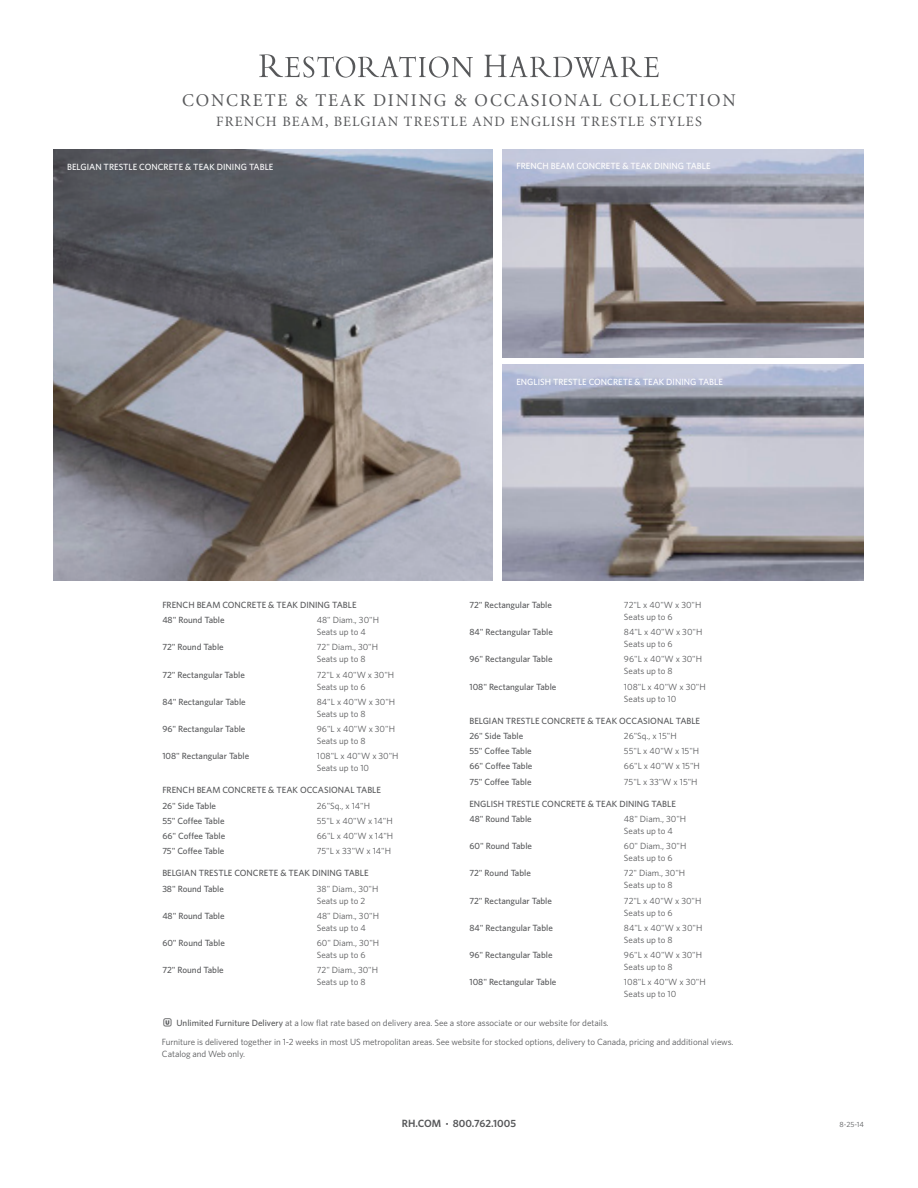
<style>
.page{position:relative;width:918px;height:1188px;background:#fff}
.page>*{position:absolute;margin:0;border:0;box-sizing:border-box;transform-origin:0 0}
.Collection_Title{font:18px "Minion";letter-spacing:.1em;color:#57585a}
.Collection_Subhead{font:14.25px "Minion";letter-spacing:.08em;color:#57585a}
.t1{font:600 10.5px "Whitney";color:#57585a}
.Item_Specs{font:9px/12px "Whitney";color:#57585a}
.Item_Specs-2{font:500 9px "Whitney";color:#57585a}
.Details_Copy{font:9px/12px "Whitney";letter-spacing:-.005em;color:#57585a}
.Item_Name{font:500 9px "Whitney";color:#57585a}
.Callout{font:500 9px "Whitney";color:#fff}
.t2{font:7.5px "Whitney";color:#57585a}
.s1{font-weight:500}
.s2{font-size:6px}
</style>
<div class="page">
<img style="left:54px;top:149px;width:438px;height:431px">
<img style="left:503px;top:364px;width:361px;height:216px">
<img style="left:503px;top:149px;width:361px;height:208px">
<svg style="left:259px;top:54px;width:214px;height:24px"></svg>
<svg style="left:484px;top:55px;width:175px;height:23px"></svg>
<p class="Collection_Title" style="left:182px;top:92px;width:555px">CONCRETE &amp; TEAK DINING &amp; OCCASIONAL COLLECTION</p>
<p class="Collection_Subhead" style="left:216px;top:114px;width:487px">FRENCH BEAM, BELGIAN TRESTLE AND ENGLISH TRESTLE STYLES</p>
<p class="Callout" style="left:67px;top:161px;width:208px">BELGIAN TRESTLE CONCRETE &amp; TEAK DINING TABLE</p>
<p class="Callout" style="left:516px;top:161px;width:196px">FRENCH BEAM CONCRETE &amp; TEAK DINING TABLE</p>
<p class="Callout" style="left:516px;top:377px;width:208px">ENGLISH TRESTLE CONCRETE &amp; TEAK DINING TABLE</p>
<p class="Item_Name" style="left:162px;top:599px;width:196px">FRENCH BEAM CONCRETE &amp; TEAK DINING TABLE</p>
<p class="Item_Specs-2" style="left:162px;top:615px;width:64px">48" Round Table</p>
<p class="Item_Specs" style="left:317px;top:614px;width:64px">48" Diam., 30"H<br>Seats up to 4</p>
<p class="Item_Specs-2" style="left:162px;top:642px;width:63px">72" Round Table</p>
<p class="Item_Specs" style="left:317px;top:641px;width:63px">72" Diam., 30"H<br>Seats up to 8</p>
<p class="Item_Specs-2" style="left:162px;top:669px;width:84px">72" Rectangular Table</p>
<p class="Item_Specs" style="left:317px;top:668px;width:79px">72"L x 40"W x 30"H<br>Seats up to 6</p>
<p class="Item_Specs-2" style="left:162px;top:696px;width:85px">84" Rectangular Table</p>
<p class="Item_Specs" style="left:317px;top:696px;width:80px">84"L x 40"W x 30"H<br>Seats up to 8</p>
<p class="Item_Specs-2" style="left:162px;top:724px;width:85px">96" Rectangular Table</p>
<p class="Item_Specs" style="left:317px;top:723px;width:80px">96"L x 40"W x 30"H<br>Seats up to 8</p>
<p class="Item_Specs-2" style="left:162px;top:751px;width:88px">108" Rectangular Table</p>
<p class="Item_Specs" style="left:317px;top:750px;width:83px">108"L x 40"W x 30"H<br>Seats up to 10</p>
<p class="Item_Name" style="left:162px;top:785px;width:220px">FRENCH BEAM CONCRETE &amp; TEAK OCCASIONAL TABLE</p>
<p class="Item_Specs-2" style="left:162px;top:800px;width:55px">26" Side Table</p>
<p class="Item_Specs" style="left:317px;top:799px;width:55px">26"Sq., x 14"H</p>
<p class="Item_Specs-2" style="left:162px;top:815px;width:64px">55" Coffee Table</p>
<p class="Item_Specs" style="left:317px;top:815px;width:77px">55"L x 40"W x 14"H</p>
<p class="Item_Specs-2" style="left:162px;top:831px;width:64px">66" Coffee Table</p>
<p class="Item_Specs" style="left:317px;top:830px;width:78px">66"L x 40"W x 14"H</p>
<p class="Item_Specs-2" style="left:162px;top:846px;width:64px">75" Coffee Table</p>
<p class="Item_Specs" style="left:317px;top:845px;width:76px">75"L x 33"W x 14"H</p>
<p class="Item_Name" style="left:162px;top:868px;width:208px">BELGIAN TRESTLE CONCRETE &amp; TEAK DINING TABLE</p>
<p class="Item_Specs-2" style="left:162px;top:883px;width:63px">38" Round Table</p>
<p class="Item_Specs" style="left:317px;top:882px;width:63px">38" Diam., 30"H<br>Seats up to 2</p>
<p class="Item_Specs-2" style="left:162px;top:910px;width:64px">48" Round Table</p>
<p class="Item_Specs" style="left:317px;top:909px;width:64px">48" Diam., 30"H<br>Seats up to 4</p>
<p class="Item_Specs-2" style="left:162px;top:937px;width:64px">60" Round Table</p>
<p class="Item_Specs" style="left:317px;top:937px;width:64px">60" Diam., 30"H<br>Seats up to 6</p>
<p class="Item_Specs-2" style="left:162px;top:965px;width:63px">72" Round Table</p>
<p class="Item_Specs" style="left:317px;top:964px;width:63px">72" Diam., 30"H<br>Seats up to 8</p>
<p class="Item_Specs-2" style="left:469px;top:599px;width:84px">72" Rectangular Table</p>
<p class="Item_Specs" style="left:624px;top:599px;width:79px">72"L x 40"W x 30"H<br>Seats up to 6</p>
<p class="Item_Specs-2" style="left:469px;top:627px;width:85px">84" Rectangular Table</p>
<p class="Item_Specs" style="left:624px;top:626px;width:80px">84"L x 40"W x 30"H<br>Seats up to 6</p>
<p class="Item_Specs-2" style="left:469px;top:654px;width:85px">96" Rectangular Table</p>
<p class="Item_Specs" style="left:624px;top:653px;width:80px">96"L x 40"W x 30"H<br>Seats up to 8</p>
<p class="Item_Specs-2" style="left:469px;top:681px;width:88px">108" Rectangular Table</p>
<p class="Item_Specs" style="left:624px;top:680px;width:83px">108"L x 40"W x 30"H<br>Seats up to 10</p>
<p class="Item_Name" style="left:469px;top:715px;width:232px">BELGIAN TRESTLE CONCRETE &amp; TEAK OCCASIONAL TABLE</p>
<p class="Item_Specs-2" style="left:469px;top:730px;width:55px">26" Side Table</p>
<p class="Item_Specs" style="left:624px;top:730px;width:54px">26"Sq., x 15"H</p>
<p class="Item_Specs-2" style="left:469px;top:746px;width:64px">55" Coffee Table</p>
<p class="Item_Specs" style="left:624px;top:745px;width:77px">55"L x 40"W x 15"H</p>
<p class="Item_Specs-2" style="left:469px;top:761px;width:64px">66" Coffee Table</p>
<p class="Item_Specs" style="left:624px;top:760px;width:77px">66"L x 40"W x 15"H</p>
<p class="Item_Specs-2" style="left:469px;top:776px;width:64px">75" Coffee Table</p>
<p class="Item_Specs" style="left:624px;top:775px;width:75px">75"L x 33"W x 15"H</p>
<p class="Item_Name" style="left:469px;top:798px;width:208px">ENGLISH TRESTLE CONCRETE &amp; TEAK DINING TABLE</p>
<p class="Item_Specs-2" style="left:469px;top:813px;width:64px">48" Round Table</p>
<p class="Item_Specs" style="left:624px;top:813px;width:64px">48" Diam., 30"H<br>Seats up to 4</p>
<p class="Item_Specs-2" style="left:469px;top:841px;width:64px">60" Round Table</p>
<p class="Item_Specs" style="left:624px;top:840px;width:64px">60" Diam., 30"H<br>Seats up to 6</p>
<p class="Item_Specs-2" style="left:469px;top:868px;width:63px">72" Round Table</p>
<p class="Item_Specs" style="left:624px;top:867px;width:63px">72" Diam., 30"H<br>Seats up to 8</p>
<p class="Item_Specs-2" style="left:469px;top:895px;width:84px">72" Rectangular Table</p>
<p class="Item_Specs" style="left:624px;top:894px;width:79px">72"L x 40"W x 30"H<br>Seats up to 6</p>
<p class="Item_Specs-2" style="left:469px;top:922px;width:85px">84" Rectangular Table</p>
<p class="Item_Specs" style="left:624px;top:921px;width:80px">84"L x 40"W x 30"H<br>Seats up to 8</p>
<p class="Item_Specs-2" style="left:469px;top:949px;width:85px">96" Rectangular Table</p>
<p class="Item_Specs" style="left:624px;top:949px;width:80px">96"L x 40"W x 30"H<br>Seats up to 8</p>
<p class="Item_Specs-2" style="left:469px;top:977px;width:88px">108" Rectangular Table</p>
<p class="Item_Specs" style="left:624px;top:976px;width:83px">108"L x 40"W x 30"H<br>Seats up to 10</p>
<p class="Details_Copy" style="left:176px;top:1017px;width:434px"><span class="s1">Unlimited Furniture Delivery</span> at a low flat rate based on delivery area. See a store associate or our website for details.</p>
<p class="Details_Copy" style="left:162px;top:1035px;width:573px">Furniture is delivered together in 1-2 weeks in most US metropolitan areas. See website for stocked options, delivery to Canada, pricing and additional views.<br>Catalog and Web only.</p>
<p class="t1" style="left:402px;top:1117px;width:116px">RH.COM <span class="s2">•</span> 800.762.1005</p>
<p class="t2" style="left:840px;top:1120px;width:26px">8-25-14</p>
</div>
